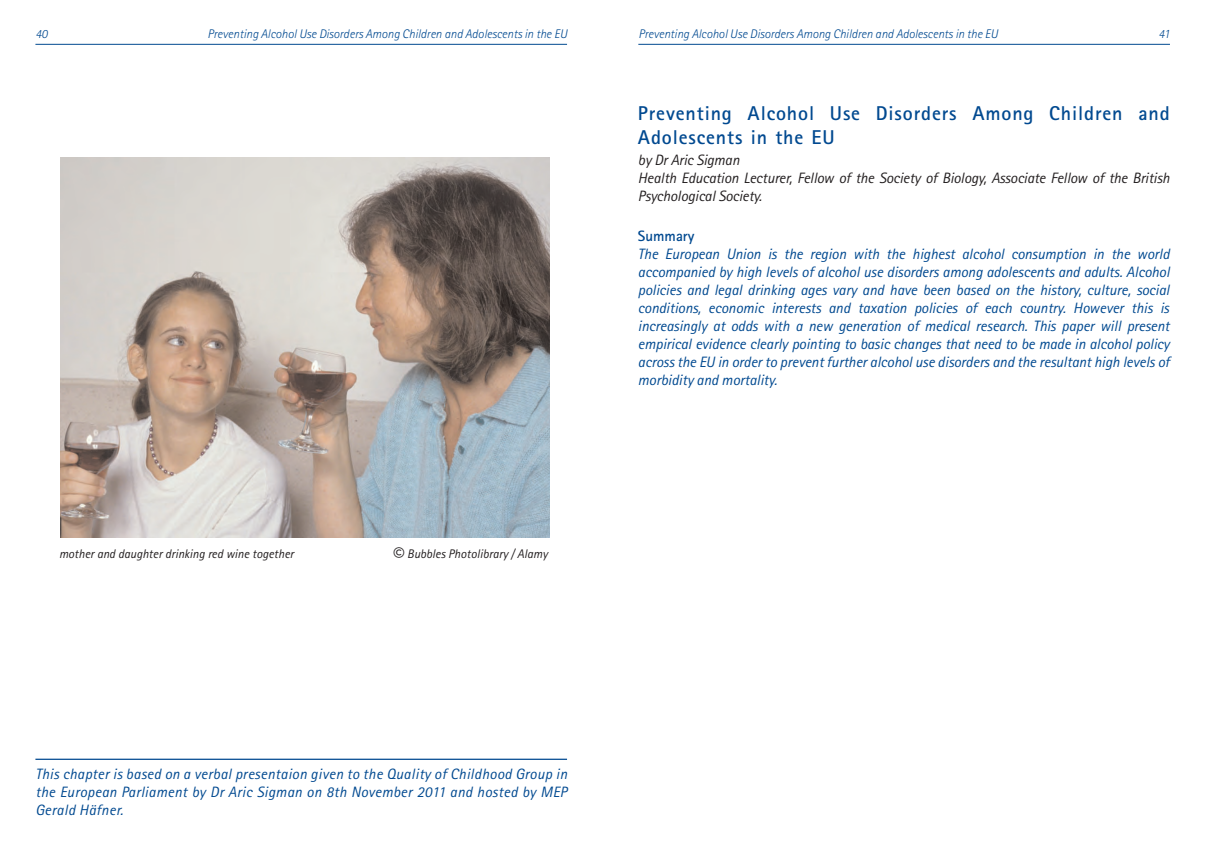
<style>
.page{position:relative;width:1205px;height:851px;background:#fff}
.page>*{position:absolute;margin:0;border:0;box-sizing:border-box;transform-origin:0 0}
.t1{font:700 20px/24px "Rotis Sans Serif";letter-spacing:.045em;color:#014990}
.t2{font:italic 15px/18px "Rotis Sans Serif";letter-spacing:-.005em;color:#014990;text-align:justify}
.t3{font:italic 15px/18px "Rotis Sans Serif";letter-spacing:-.01em;color:#231f20}
.t4{font:700 15px "Rotis Sans Serif";color:#014990}
.t5{font:italic 300 12.5px "Rotis Sans Serif";color:#014990}
.t6{font:italic 12.5px "Rotis Sans Serif";color:#231f20}
.s1{font-size:22.5px}
</style>
<div class="page">
<hr style="left:638px;top:44px;width:532px;height:1px;background:#014990">
<hr style="left:35px;top:758px;width:532px;height:1px;background:#014990">
<hr style="left:35px;top:44px;width:532px;height:1px;background:#014990">
<img style="left:60px;top:158px;width:489px;height:379px">
<p class="t5" style="left:35px;top:29px;width:14px">40</p>
<p class="t5" style="left:207px;top:29px;width:361px">Preventing Alcohol Use Disorders Among Children and Adolescents in the EU</p>
<p class="t6" style="left:59px;top:549px;width:236px">mother and daughter drinking red wine together</p>
<p class="t6" style="left:391px;top:549px;width:158px"><span class="s1">©</span> Bubbles Photolibrary / Alamy</p>
<p class="t5" style="left:638px;top:30px;width:361px">Preventing Alcohol Use Disorders Among Children and Adolescents in the EU</p>
<p class="t5" style="left:1158px;top:30px;width:13px">41</p>
<h1 class="t1" style="left:638px;top:103px;width:533px">Preventing Alcohol Use Disorders Among Children and<br>Adolescents in the EU</h1>
<p class="t3" style="left:638px;top:152px;width:533px">by Dr Aric Sigman<br>Health Education Lecturer, Fellow of the Society of Biology, Associate Fellow of the British<br>Psychological Society.</p>
<p class="t4" style="left:638px;top:230px;width:58px">Summary</p>
<p class="t2" style="left:638px;top:246px;width:533px">The European Union is the region with the highest alcohol consumption in the world accompanied by high levels of alcohol use disorders among adolescents and adults. Alcohol policies and legal drinking ages vary and have been based on the history, culture, social conditions, economic interests and taxation policies of each country. However this is increasingly at odds with a new generation of medical research. This paper will present empirical evidence clearly pointing to basic changes that need to be made in alcohol policy across the EU in order to prevent further alcohol use disorders and the resultant high levels of morbidity and mortality.</p>
<p class="t2" style="left:35px;top:766px;width:533px">This chapter is based on a verbal presentaion given to the Quality of Childhood Group in the European Parliament by Dr Aric Sigman on 8th November 2011 and hosted by MEP Gerald Häfner.</p>
</div>
